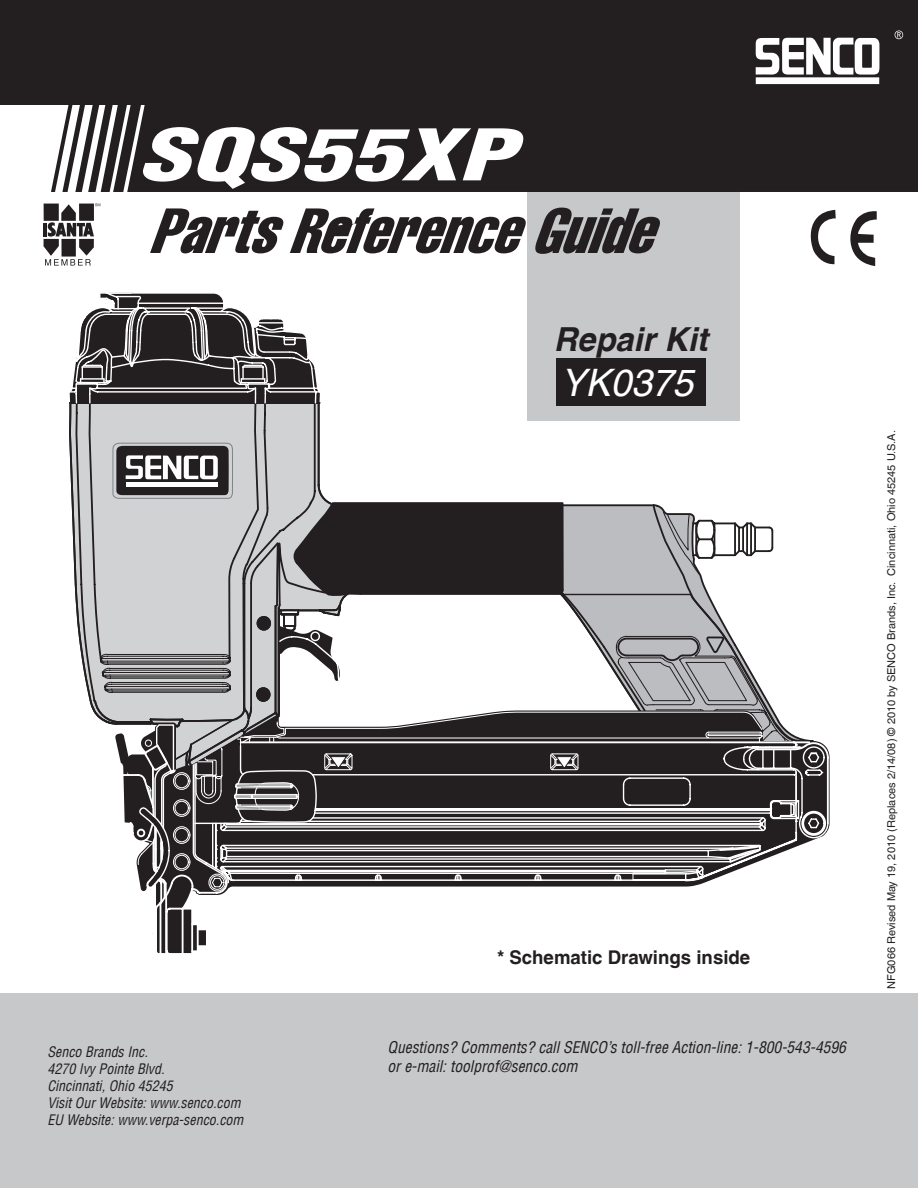
<style>
.page{position:relative;width:918px;height:1188px;background:#fff}
.page>*{position:absolute;margin:0;border:0;box-sizing:border-box;transform-origin:0 0}
.t1{font:italic 900 condensed 69.3px "Helvetica LT";color:#fff;scale:1.48 1}
.t2{font:italic 37.8px "Helvetica LT";color:#fff}
.t3{font:italic 700 33.15px "Helvetica LT";color:#231f20}
.t4{font:700 18.9px "Helvetica LT";color:#231f20}
.t5{font:italic condensed 15.75px/18.9px "Helvetica LT";color:#231f20}
.t6{font:italic condensed 14.25px/17px "Helvetica LT";color:#231f20}
.t7{font:10.8px "Helvetica LT";color:#231f20}
</style>
<div class="page">
<div style="left:0;top:994px;width:918px;height:194px;background:#c7c8ca"></div>
<div style="left:528px;top:180px;width:212px;height:241px;background:#c7c8ca"></div>
<svg style="left:150px;top:208px;width:510px;height:46px"></svg>
<div style="left:0;top:0;width:918px;height:104px;background:#231f20"></div>
<div style="left:51px;top:104px;width:867px;height:88px;background:#231f20"></div>
<svg style="left:895px;top:30px;width:8px;height:9px"></svg>
<svg style="left:756px;top:38px;width:123px;height:46px"></svg>
<hr style="left:43px;top:223px;width:4px;height:13px;background:#231f20">
<svg style="left:44px;top:203px;width:56px;height:63px"></svg>
<svg style="left:810px;top:210px;width:26px;height:55px"></svg>
<svg style="left:850px;top:211px;width:27px;height:55px"></svg>
<svg style="left:812px;top:744px;width:17px;height:95px"></svg>
<svg style="left:69px;top:291px;width:743px;height:663px"></svg>
<p class="t1" style="left:138px;top:111px;width:256px">SQS55XP</p>
<p class="t6" style="left:47px;top:1043px;width:198px">Senco Brands Inc.<br>4270 Ivy Pointe Blvd.<br>Cincinnati, Ohio 45245<br>Visit Our Website: www.senco.com<br>EU Website: www.verpa-senco.com</p>
<p class="t3" style="left:554px;top:319px;width:156px">Repair Kit</p>
<p class="t2" style="left:561px;top:361px;width:134px">YK0375</p>
<p class="t4" style="left:497px;top:946px;width:255px">* Schematic Drawings inside</p>
<p class="t5" style="left:388px;top:1038px;width:460px">Questions? Comments? call SENCO’s toll-free Action-line: 1-800-543-4596 or e-mail: toolprof@senco.com</p>
<p class="t7" style="left:885px;top:989px;width:560px;rotate:-90deg">NFG066 Revised May 19, 2010 (Replaces 2/14/08) © 2010 by SENCO Brands, Inc. Cincinnati, Ohio 45245 U.S.A.</p>
</div>
